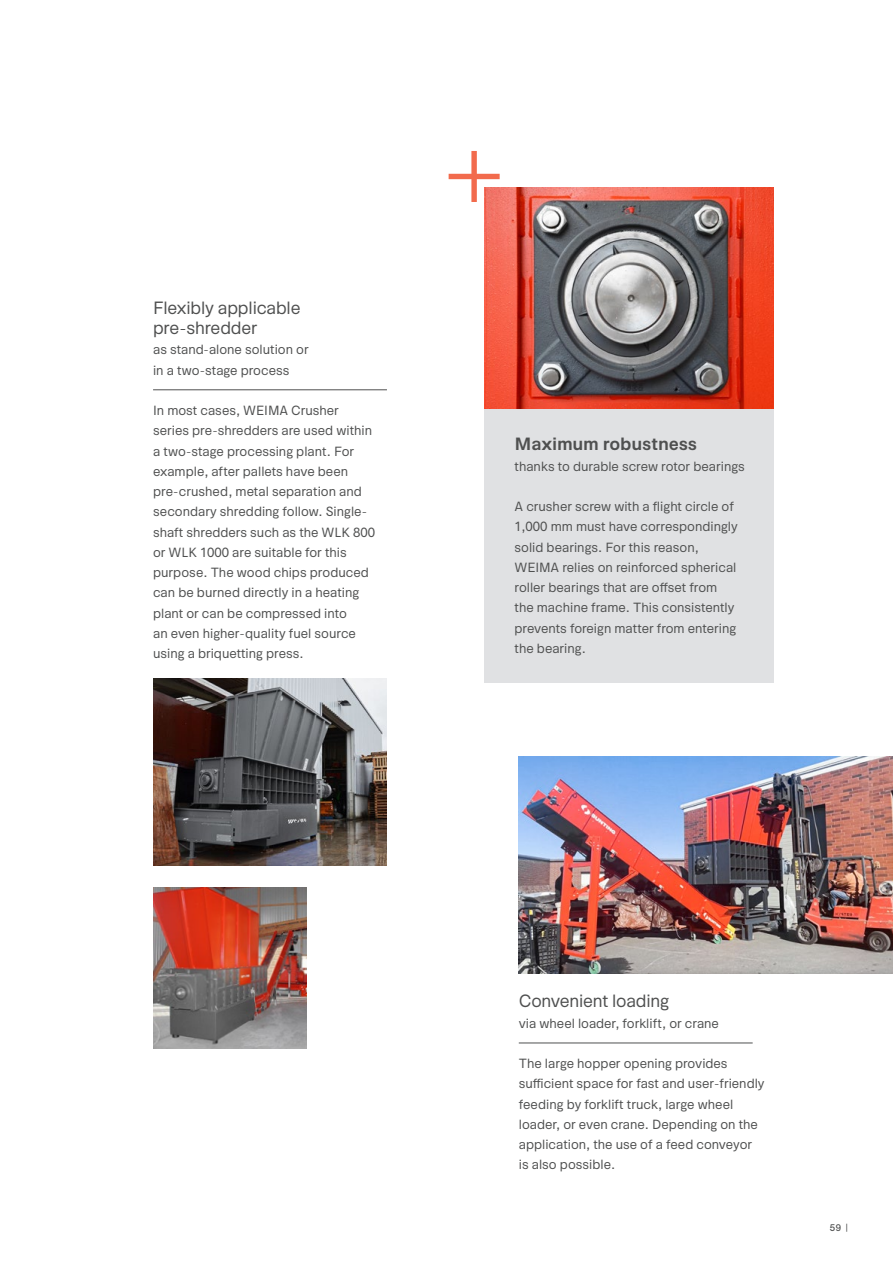
<style>
.page{position:relative;width:893px;height:1263px;background:#fff}
.page>*{position:absolute;margin:0;border:0;box-sizing:border-box;transform-origin:0 0}
.t1{font:18px/20.2px "Okomito";letter-spacing:-.01em;color:#4f5050}
.t2{font:700 18px "Okomito";letter-spacing:-.01em;color:#4f5050}
.t3{font:13.5px/20.2px "Okomito";color:#4f5050}
.t4{font:500 9.75px "Okomito";color:#4f5050}
</style>
<div class="page">
<div style="left:485px;top:408px;width:289px;height:275px;background:#e0e1e3"></div>
<div style="left:471px;top:151px;width:6px;height:51px;background:#f26b4d"></div>
<div style="left:449px;top:174px;width:51px;height:5px;background:#f26b4d"></div>
<hr style="left:153px;top:389px;width:234px;height:1px;background:#4f5050">
<img style="left:153px;top:679px;width:234px;height:187px">
<img style="left:153px;top:887px;width:154px;height:162px">
<hr style="left:519px;top:1042px;width:234px;height:1px;background:#4f5050">
<img style="left:519px;top:757px;width:374px;height:217px">
<img style="left:485px;top:187px;width:289px;height:221px">
<h1 class="t1" style="left:153px;top:296px;width:149px">Flexibly applicable pre-shredder</h1>
<p class="t3" style="left:153px;top:338px;width:157px">as stand-alone solution or in a two-stage process</p>
<p class="t3" style="left:153px;top:399px;width:224px">In most cases, WEIMA Crusher series pre-shredders are used within a two-stage processing plant. For example, after pallets have been pre-crushed, metal separation and secondary shredding follow. Single&shy;shaft shredders such as the WLK 800 or WLK 1000 are suitable for this purpose. The wood chips produced can be burned directly in a heating plant or can be compressed into<br>an even higher-quality fuel source using a briquetting press.</p>
<h1 class="t2" style="left:514px;top:431px;width:184px">Maximum robustness</h1>
<p class="t3" style="left:514px;top:455px;width:232px">thanks to durable screw rotor bearings</p>
<p class="t3" style="left:514px;top:495px;width:225px">A crusher screw with a flight circle of 1,000 mm must have correspondingly solid bearings. For this reason, WEIMA relies on reinforced spherical roller bearings that are offset from the machine frame. This consistently prevents foreign matter from entering the bearing.</p>
<h1 class="t1" style="left:519px;top:990px;width:152px">Convenient loading</h1>
<p class="t3" style="left:519px;top:1012px;width:202px">via wheel loader, forklift, or crane</p>
<p class="t3" style="left:519px;top:1052px;width:247px">The large hopper opening provides sufficient space for fast and user-friendly feeding by forklift truck, large wheel loader, or even crane. Depending on the application, the use of a feed conveyor is also possible.</p>
<p class="t4" style="left:830px;top:1221px;width:20px">59 |</p>
</div>
